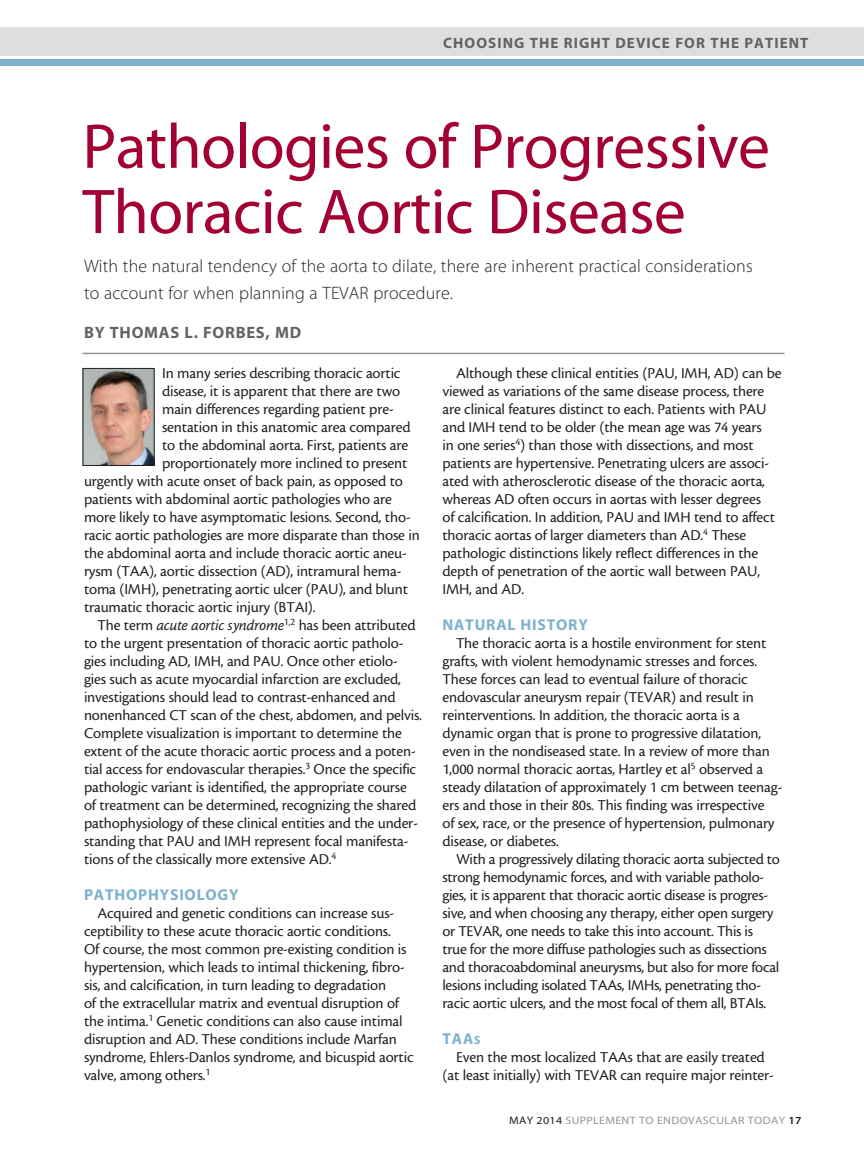
<style>
.page{position:relative;width:864px;height:1161px;background:#fff}
.page>*{position:absolute;margin:0;border:0;box-sizing:border-box;transform-origin:0 0}
.headline{font:63.75px/65.2px "Myriad MM 400 600";letter-spacing:-.01em;color:#a40133}
.deck{font:18px/27px "Myriad MM 215 600";letter-spacing:.01em;color:#231f20}
.byline{font:16.5px "Myriad MM 700 600";letter-spacing:.045em;color:#636366}
.body{font:15.75px/18px "Cronos MM 408 10";letter-spacing:-.01em;color:#231f20}
.subhead{font:15.75px "Myriad MM 700 600";letter-spacing:.05em;color:#7db1cd}
.t1{font:15px "Myriad MM 700 600";letter-spacing:.07em;color:#636366}
.t2{font:10.8px "Myriad MM 400 600";letter-spacing:.025em;color:#939598;scale:1.11 1}
.s1{font-family:"Cronos MM It 408 10"}
.s2{font-family:"Myriad MM SC750 700 600";font-size:11.85px}
.s3{color:#231f20}
.s4{font-family:"Myriad MM 565 600";color:#231f20}
</style>
<div class="page">
<div style="left:0;top:27px;width:864px;height:28px;background:#dddee0"></div>
<div style="left:0;top:60px;width:864px;height:6px;background:#7db1cd"></div>
<hr style="left:82px;top:353px;width:702px;height:1px;background:#939598">
<img style="left:84px;top:370px;width:69px;height:94px">
<div style="left:82px;top:368px;width:73px;height:98px;border:1px solid #231f20"></div>
<p class="t1" style="left:443px;top:36px;width:367px">CHOOSING THE RIGHT DEVICE FOR THE PATIENT</p>
<p class="headline" style="left:82px;top:117px;width:689px">Pathologies of Progressive<br>Thoracic Aortic Disease</p>
<p class="deck" style="left:84px;top:254px;width:670px">With the natural tendency of the aorta to dilate, there are inherent practical considerations to account for when planning a TEVAR procedure.</p>
<p class="byline" style="left:84px;top:325px;width:219px">BY THOMAS L. FORBES, MD</p>
<p class="body" style="left:162px;top:364px;width:240px">In many series describing thoracic aortic</p>
<p class="body" style="left:162px;top:382px;width:240px">disease, it is apparent that there are two</p>
<p class="body" style="left:162px;top:400px;width:233px">main differences regarding patient pre-</p>
<p class="body" style="left:162px;top:418px;width:250px">sentation in this anatomic area compared</p>
<p class="body" style="left:162px;top:436px;width:248px">to the abdominal aorta. First, patients are</p>
<p class="body" style="left:162px;top:454px;width:247px">proportionately more inclined to present</p>
<p class="body" style="left:84px;top:472px;width:321px">urgently with acute onset of back pain, as opposed to</p>
<p class="body" style="left:84px;top:490px;width:309px">patients with abdominal aortic pathologies who are</p>
<p class="body" style="left:84px;top:508px;width:328px">more likely to have asymptomatic lesions. Second, tho-</p>
<p class="body" style="left:84px;top:526px;width:337px">racic aortic pathologies are more disparate than those in</p>
<p class="body" style="left:84px;top:544px;width:325px">the abdominal aorta and include thoracic aortic aneu-</p>
<p class="body" style="left:84px;top:562px;width:319px">rysm (TAA), aortic dissection (AD), intramural hema-</p>
<p class="body" style="left:84px;top:580px;width:326px">toma (IMH), penetrating aortic ulcer (PAU), and blunt</p>
<p class="body" style="left:84px;top:598px;width:233px">traumatic thoracic aortic injury (BTAI).</p>
<p class="body" style="left:84px;top:616px;width:340px;text-indent:14px">The term <span class="s1">acute aortic syndrome</span><sup>1,2</sup> has been attributed to the urgent presentation of thoracic aortic patholo&shy;gies including AD, IMH, and PAU. Once other etiolo&shy;gies such as acute myocardial infarction are excluded, investigations should lead to contrast-enhanced and nonenhanced CT scan of the chest, abdomen, and pelvis.<br>Complete visualization is important to determine the extent of the acute thoracic aortic process and a poten&shy;tial access for endovascular therapies.<sup>3</sup> Once the specific pathologic variant is identified, the appropriate course of treatment can be determined, recognizing the shared pathophysiology of these clinical entities and the under&shy;standing that PAU and IMH represent focal manifesta&shy;tions of the classically more extensive AD.<sup>4</sup></p>
<p class="subhead" style="left:84px;top:887px;width:156px">PATHOPHYSIOLOGY</p>
<p class="body" style="left:84px;top:904px;width:331px;text-indent:14px">Acquired and genetic conditions can increase sus&shy;ceptibility to these acute thoracic aortic conditions.<br>Of course, the most common pre-existing condition is hypertension, which leads to intimal thickening, fibro&shy;sis, and calcification, in turn leading to degradation<br>of the extracellular matrix and eventual disruption of the intima.<sup>1</sup> Genetic conditions can also cause intimal disruption and AD. These conditions include Marfan syndrome, Ehlers-Danlos syndrome, and bicuspid aortic valve, among others.<sup>1</sup></p>
<p class="body" style="left:442px;top:364px;width:341px;text-indent:14px">Although these clinical entities (PAU, IMH, AD) can be viewed as variations of the same disease process, there are clinical features distinct to each. Patients with PAU and IMH tend to be older (the mean age was 74 years<br>in one series<sup>4</sup>) than those with dissections, and most patients are hypertensive. Penetrating ulcers are associ&shy;ated with atherosclerotic disease of the thoracic aorta, whereas AD often occurs in aortas with lesser degrees<br>of calcification. In addition, PAU and IMH tend to affect thoracic aortas of larger diameters than AD.<sup>4</sup> These pathologic distinctions likely reflect differences in the depth of penetration of the aortic wall between PAU, IMH, and AD.</p>
<p class="subhead" style="left:442px;top:617px;width:147px">NATURAL HISTORY</p>
<p class="body" style="left:442px;top:634px;width:341px;text-indent:14px">The thoracic aorta is a hostile environment for stent grafts, with violent hemodynamic stresses and forces.<br>These forces can lead to eventual failure of thoracic endovascular aneurysm repair (TEVAR) and result in reinterventions. In addition, the thoracic aorta is a dynamic organ that is prone to progressive dilatation, even in the nondiseased state. In a review of more than 1,000 normal thoracic aortas, Hartley et al<sup>5</sup> observed a steady dilatation of approximately 1 cm between teenag&shy;ers and those in their 80s. This finding was irrespective<br>of sex, race, or the presence of hypertension, pulmonary disease, or diabetes.</p>
<p class="body" style="left:442px;top:850px;width:339px;text-indent:14px">With a progressively dilating thoracic aorta subjected to strong hemodynamic forces, and with variable patholo&shy;gies, it is apparent that thoracic aortic disease is progres&shy;sive, and when choosing any therapy, either open surgery or TEVAR, one needs to take this into account. This is true for the more diffuse pathologies such as dissections and thoracoabdominal aneurysms, but also for more focal lesions including isolated TAAs, IMHs, penetrating tho&shy;racic aortic ulcers, and the most focal of them all, BTAIs.</p>
<p class="subhead" style="left:442px;top:1031px;width:40px">TAA<span class="s2">s</span></p>
<p class="body" style="left:442px;top:1048px;width:333px;text-align:center">Even the most localized TAAs that are easily treated<br>(at least initially) with TEVAR can require major reinter-</p>
<p class="t2" style="left:509px;top:1115px;width:265px"><span class="s3">MAY 2014</span> SUPPLEMENT TO ENDOVASCULAR TODAY <span class="s4">17</span></p>
</div>
